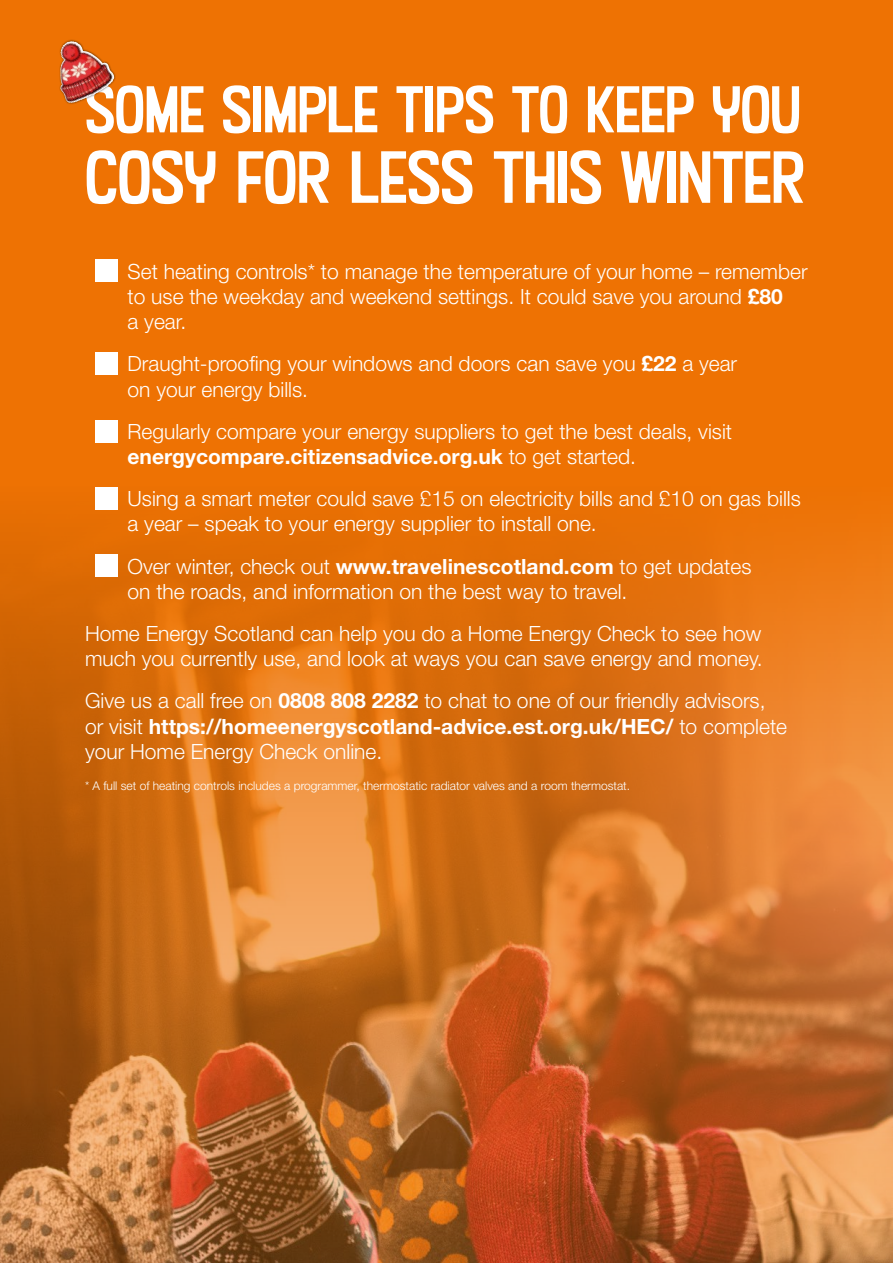
<style>
.page{position:relative;width:893px;height:1263px;background:#ee7203}
.page>*{position:absolute;margin:0;border:0;box-sizing:border-box;transform-origin:0 0}
.t1{font:70.5px "Kon Tiki JF Aloha";letter-spacing:-.01em;color:#fff}
.t2{font:63px "Kon Tiki JF Aloha";letter-spacing:-.005em;color:#fff}
.t3{font:300 21px/25.2px "Helvetica Neue LT";color:#fff}
.t4{font:300 12px "Helvetica Neue LT";color:#fff}
.s1{font-weight:700}
</style>
<div class="page">
<img style="left:0;top:527px;width:893px;height:736px">
<div style="left:95px;top:259px;width:23px;height:23px;background:#fff"></div>
<div style="left:95px;top:420px;width:23px;height:23px;background:#fff"></div>
<div style="left:95px;top:487px;width:23px;height:23px;background:#fff"></div>
<div style="left:95px;top:554px;width:23px;height:23px;background:#fff"></div>
<div style="left:95px;top:352px;width:23px;height:23px;background:#fff"></div>
<div style="left:59px;top:39px;width:57px;height:66px;background:#000;opacity:.5"></div>
<img style="left:60px;top:41px;width:54px;height:62px">
<h2 class="t2" style="left:85px;top:70px;width:717px">SOME SIMPLE TIPS TO KEEP YOU</h2>
<h1 class="t1" style="left:85px;top:133px;width:721px">COSY FOR LESS THIS WINTER</h1>
<p class="t3" style="left:128px;top:258px;width:682px">Set heating controls* to manage the temperature of your home – remember to use the weekday and weekend settings. It could save you around <span class="s1">£80<br></span>a year.</p>
<p class="t3" style="left:128px;top:351px;width:611px">Draught-proofing your windows and doors can save you <span class="s1">£22</span> a year on your energy bills.</p>
<p class="t3" style="left:128px;top:418px;width:606px">Regularly compare your energy suppliers to get the best deals, visit <span class="s1">energycompare.citizensadvice.org.uk</span> to get started.</p>
<p class="t3" style="left:128px;top:486px;width:675px">Using a smart meter could save £15 on electricity bills and £10 on gas bills a year – speak to your energy supplier to install one.</p>
<p class="t3" style="left:128px;top:553px;width:625px">Over winter, check out <span class="s1">www.travelinescotland.com</span> to get updates on the roads, and information on the best way to travel.</p>
<p class="t3" style="left:85px;top:620px;width:679px">Home Energy Scotland can help you do a Home Energy Check to see how much you currently use, and look at ways you can save energy and money.</p>
<p class="t3" style="left:85px;top:688px;width:704px">Give us a call free on <span class="s1">0808 808 2282</span> to chat to one of our friendly advisors, or visit <span class="s1">https://homeenergyscotland-advice.est.org.uk/HEC/</span> to complete your Home Energy Check online.</p>
<p class="t4" style="left:85px;top:779px;width:547px">* A full set of heating controls includes a programmer, thermostatic radiator valves and a room thermostat.</p>
</div>
